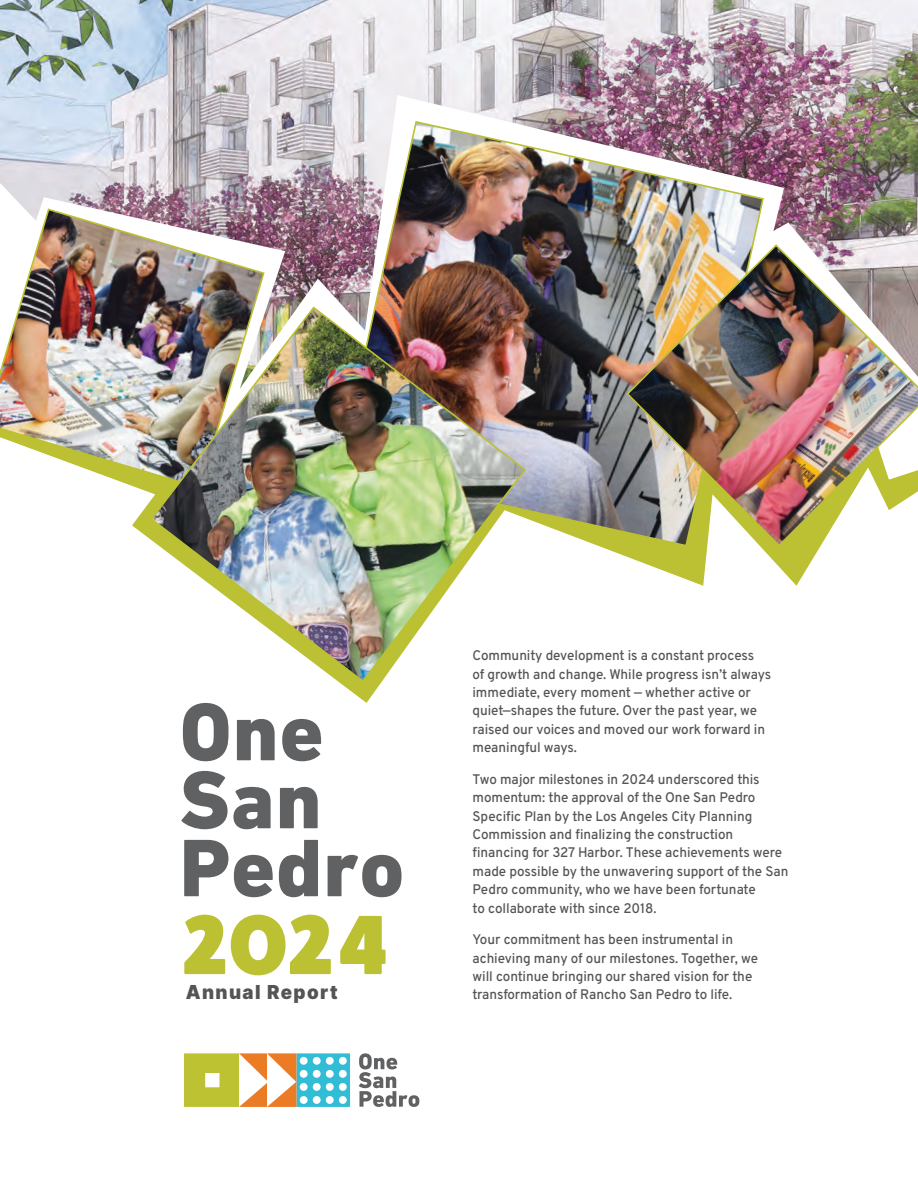
<style>
.page{position:relative;width:918px;height:1188px;background:#fff}
.page>*{position:absolute;margin:0;border:0;box-sizing:border-box;transform-origin:0 0}
.t1{font:84.3px "Fat Frank Free";color:#bbc132}
.t2{font:900 19.2px "Inter";letter-spacing:.075em;color:#525456}
.t3{font:500 13.8px/18.3px "Overpass";letter-spacing:-.005em;color:#525456}
</style>
<div class="page">
<img style="left:0;top:0;width:918px;height:95px">
<img style="left:0;top:95px;width:918px;height:210px">
<svg style="left:132px;top:490px;width:688px;height:213px"></svg>
<img style="left:337px;top:120px;width:428px;height:428px">
<img style="left:0;top:207px;width:266px;height:283px">
<img style="left:149px;top:305px;width:378px;height:378px">
<img style="left:625px;top:243px;width:293px;height:305px">
<svg style="left:183px;top:703px;width:45px;height:58px"></svg>
<svg style="left:237px;top:719px;width:38px;height:41px"></svg>
<svg style="left:282px;top:719px;width:39px;height:42px"></svg>
<svg style="left:181px;top:771px;width:90px;height:58px"></svg>
<svg style="left:280px;top:787px;width:38px;height:41px"></svg>
<svg style="left:184px;top:840px;width:44px;height:56px"></svg>
<svg style="left:234px;top:855px;width:39px;height:42px"></svg>
<svg style="left:279px;top:840px;width:39px;height:57px"></svg>
<svg style="left:328px;top:855px;width:74px;height:42px"></svg>
<svg style="left:184px;top:1053px;width:166px;height:54px"></svg>
<svg style="left:359px;top:1053px;width:60px;height:54px"></svg>
<p class="t3" style="left:472px;top:646px;width:300px">Community development is a constant process<br>of growth and change. While progress isn’t always immediate, every moment — whether active or quiet—shapes the future. Over the past year, we raised our voices and moved our work forward in meaningful ways.</p>
<p class="t3" style="left:472px;top:769px;width:317px">Two major milestones in 2024 underscored this momentum: the approval of the One San Pedro Specific Plan by the Los Angeles City Planning Commission and finalizing the construction financing for 327 Harbor. These achievements were made possible by the unwavering support of the San Pedro community, who we have been fortunate<br>to collaborate with since 2018.</p>
<p class="t3" style="left:472px;top:930px;width:287px">Your commitment has been instrumental in achieving many of our milestones. Together, we will continue bringing our shared vision for the</p>
<h1 class="t1" style="left:183px;top:909px;width:205px">2024</h1>
<h2 class="t2" style="left:186px;top:978px;width:153px">Annual Report</h2>
<p class="t3" style="left:472px;top:985px;width:261px">transformation of Rancho San Pedro to life.</p>
</div>
